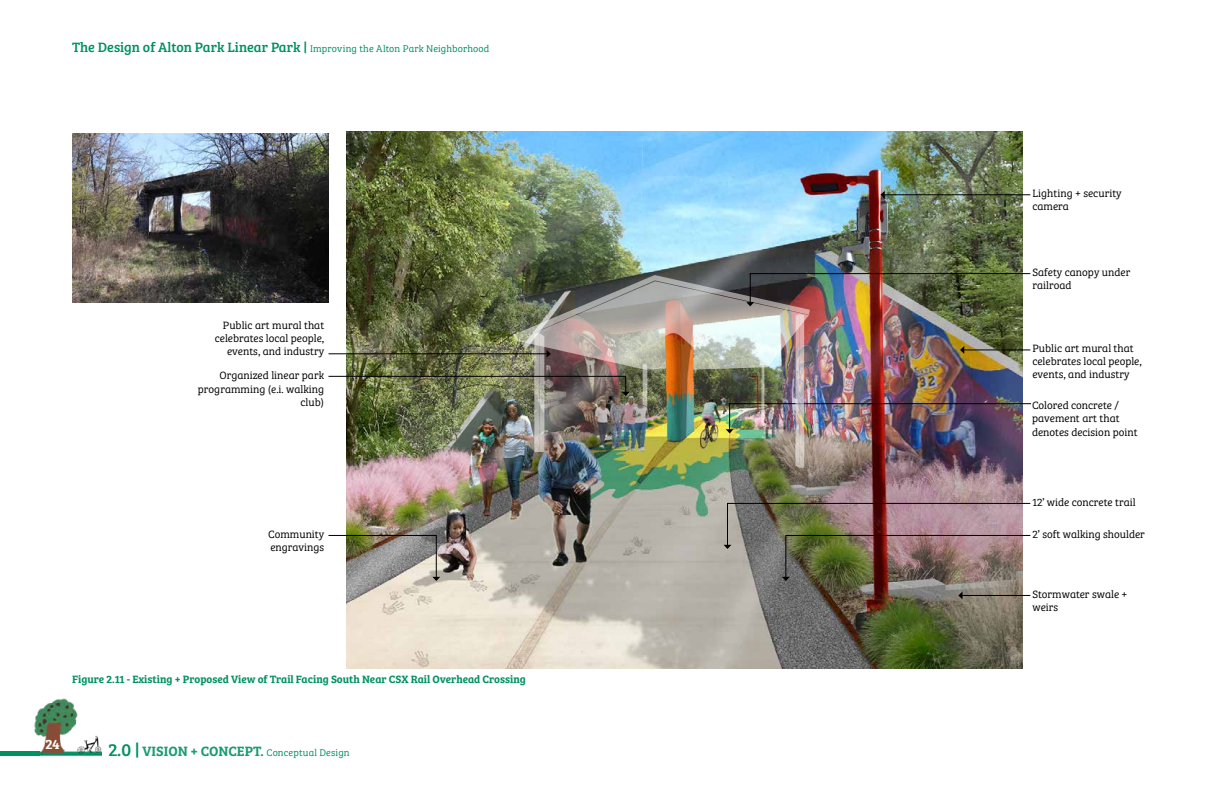
<style>
.page{position:relative;width:1224px;height:792px;background:#fff}
.page>*{position:absolute;margin:0;border:0;box-sizing:border-box;transform-origin:0 0}
.t1{font:14px "Bree Serif Sb";color:#fff}
.t2{font:11px/13.2px "Bree Serif Lt";color:#000}
.t3{font:11px "Bree Serif Sb";color:#009161}
.t4{font:10px "Bree Serif Lt";letter-spacing:.01em;color:#009161}
.s1{font-family:"Bree Serif";font-size:14px}
.s2{font-family:"Bree Serif";font-size:18px}
.s3{font-family:"Bree Serif Sb";font-size:14px;color:#1a9c71}
</style>
<div class="page">
<img style="left:31px;top:698px;width:70px;height:59px">
<hr style="left:0;top:751px;width:39px;height:4px;background:#009161">
<img style="left:346px;top:132px;width:676px;height:536px">
<img style="left:72px;top:134px;width:257px;height:168px">
<hr style="left:884px;top:194px;width:146px;height:1px;background:#000">
<svg style="left:881px;top:191px;width:4px;height:8px"></svg>
<hr style="left:962px;top:595px;width:68px;height:1px;background:#000">
<svg style="left:958px;top:592px;width:5px;height:7px"></svg>
<img style="left:328px;top:534px;width:112px;height:47px">
<img style="left:724px;top:502px;width:307px;height:79px">
<img style="left:328px;top:273px;width:703px;height:196px">
<p class="t4" style="left:72px;top:41px;width:419px"><span class="s1">The Design of Alton Park Linear Park |</span> Improving the Alton Park Neighborhood</p>
<p class="t2" style="left:215px;top:318px;width:111px;text-align:right">Public art mural that celebrates local people, events, and industry</p>
<p class="t2" style="left:198px;top:369px;width:128px;text-align:right">Organized linear park programming (e.i. walking club)</p>
<p class="t2" style="left:268px;top:527px;width:58px">Community engravings</p>
<p class="t3" style="left:72px;top:671px;width:456px">Figure 2.11 - Existing + Proposed View of Trail Facing South Near CSX Rail Overhead Crossing</p>
<p class="t1" style="left:46px;top:733px;width:16px">24</p>
<p class="t4" style="left:108px;top:745px;width:243px"><span class="s2">2.0 |</span> <span class="s3">VISION + CONCEPT.</span> Conceptual Design</p>
<p class="t2" style="left:1032px;top:186px;width:91px">Lighting + security camera</p>
<p class="t2" style="left:1032px;top:265px;width:100px">Safety canopy under railroad</p>
<p class="t2" style="left:1032px;top:341px;width:111px">Public art mural that celebrates local people, events, and industry</p>
<p class="t2" style="left:1032px;top:398px;width:107px">Colored concrete / pavement art that denotes decision point</p>
<p class="t2" style="left:1032px;top:495px;width:105px">12’ wide concrete trail</p>
<p class="t2" style="left:1032px;top:527px;width:114px">2’ soft walking shoulder</p>
<p class="t2" style="left:1032px;top:587px;width:97px">Stormwater swale + weirs</p>
</div>
